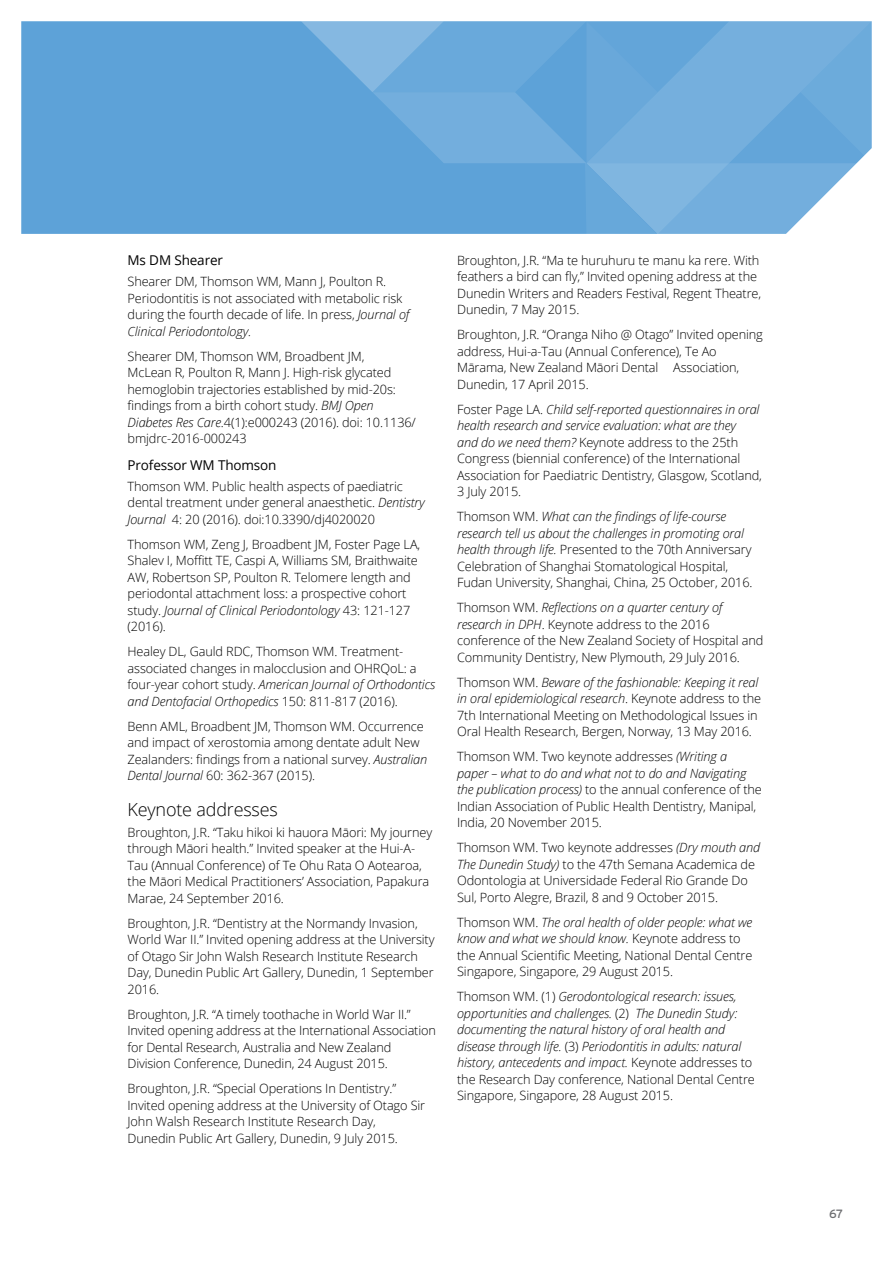
<style>
.page{position:relative;width:893px;height:1263px;background:#fff}
.page>*{position:absolute;margin:0;border:0;box-sizing:border-box;transform-origin:0 0}
.t1{font:300 18px "Open Sans";letter-spacing:-.01em;color:#000}
.t2{font:13.5px "Open Sans";letter-spacing:-.01em;color:#000}
.t3{font:300 12.75px/16.5px "Open Sans";letter-spacing:-.01em;color:#000}
.t4{font:italic 300 12.75px/16.5px "Open Sans";letter-spacing:-.01em;color:#000}
.t5{font:12px "Interstate";color:#6d6e71}
.s1{font-style:italic}
.s2{font-style:normal}
</style>
<div class="page">
<div style="left:21px;top:21px;width:280px;height:213px;background:#5da2d8"></div>
<svg style="left:301px;top:21px;width:571px;height:213px"></svg>
<p class="t2" style="left:128px;top:251px;width:97px">Ms DM Shearer</p>
<p class="t3" style="left:128px;top:273px;width:283px">Shearer DM, Thomson WM, Mann J, Poulton R.<br>Periodontitis is not associated with metabolic risk during the fourth decade of life. In press, <span class="s1">Journal of Clinical Periodontology.</span></p>
<p class="t3" style="left:128px;top:347px;width:290px">Shearer DM, Thomson WM, Broadbent JM,<br>McLean R, Poulton R, Mann J. High-risk glycated hemoglobin trajectories established by mid-20s: findings from a birth cohort study. <span class="s1">BMJ Open Diabetes Res Care</span>.4(1):e000243 (2016). doi: 10.1136/ bmjdrc-2016-000243</p>
<p class="t2" style="left:128px;top:456px;width:150px">Professor WM Thomson</p>
<p class="t3" style="left:128px;top:477px;width:299px">Thomson WM. Public health aspects of paediatric dental treatment under general anaesthetic. <span class="s1">Dentistry<br>Journal</span> 4: 20 (2016). doi:10.3390/dj4020020</p>
<p class="t3" style="left:128px;top:535px;width:294px">Thomson WM, Zeng J, Broadbent JM, Foster Page LA, Shalev I, Moffitt TE, Caspi A, Williams SM, Braithwaite AW, Robertson SP, Poulton R. Telomere length and periodontal attachment loss: a prospective cohort study. <span class="s1">Journal of Clinical Periodontology</span> 43: 121-127 (2016).</p>
<p class="t3" style="left:128px;top:643px;width:309px">Healey DL, Gauld RDC, Thomson WM. Treatment&shy;associated changes in malocclusion and OHRQoL: a four-year cohort study. <span class="s1">American Journal of Orthodontics and Dentofacial Orthopedics</span> 150: 811-817 (2016).</p>
<p class="t3" style="left:128px;top:717px;width:301px">Benn AML, Broadbent JM, Thomson WM. Occurrence and impact of xerostomia among dentate adult New Zealanders: findings from a national survey. <span class="s1">Australian Dental Journal</span> 60: 362-367 (2015).</p>
<h1 class="t1" style="left:128px;top:797px;width:152px">Keynote addresses</h1>
<p class="t3" style="left:128px;top:824px;width:306px">Broughton, J.R. “Taku hikoi ki hauora Māori: My journey through Māori health.” Invited speaker at the Hui-A-Tau (Annual Conference) of Te Ohu Rata O Aotearoa, the Māori Medical Practitioners’ Association, Papakura Marae, 24 September 2016.</p>
<p class="t3" style="left:128px;top:915px;width:309px">Broughton, J.R. “Dentistry at the Normandy Invasion, World War II.” Invited opening address at the University of Otago Sir John Walsh Research Institute Research Day, Dunedin Public Art Gallery, Dunedin, 1 September 2016.</p>
<p class="t3" style="left:128px;top:1006px;width:310px">Broughton, J.R. “A timely toothache in World War II.” Invited opening address at the International Association for Dental Research, Australia and New Zealand Division Conference, Dunedin, 24 August 2015.</p>
<p class="t3" style="left:128px;top:1080px;width:299px">Broughton, J.R. “Special Operations In Dentistry.” Invited opening address at the University of Otago Sir John Walsh Research Institute Research Day, Dunedin Public Art Gallery, Dunedin, 9 July 2015.</p>
<p class="t3" style="left:457px;top:252px;width:306px">Broughton, J.R. “Ma te huruhuru te manu ka rere. With feathers a bird can fly,” Invited opening address at the Dunedin Writers and Readers Festival, Regent Theatre, Dunedin, 7 May 2015.</p>
<p class="t3" style="left:457px;top:326px;width:307px">Broughton, J.R. “Oranga Niho @ Otago” Invited opening address, Hui-a-Tau (Annual Conference), Te Ao Mārama, New Zealand Māori Dental Association, Dunedin, 17 April 2015.</p>
<p class="t3" style="left:457px;top:401px;width:306px">Foster Page LA. <span class="s1">Child self-reported questionnaires in oral health research and service evaluation: what are they<br>and do we need them?</span> Keynote address to the 25th Congress (biennial conference) of the International Association for Paediatric Dentistry, Glasgow, Scotland, 3 July 2015.</p>
<p class="t3" style="left:457px;top:508px;width:297px">Thomson WM. <span class="s1">What can the findings of life-course research tell us about the challenges in promoting oral health through life.</span> Presented to the 70th Anniversary Celebration of Shanghai Stomatological Hospital, Fudan University, Shanghai, China, 25 October, 2016.</p>
<p class="t3" style="left:457px;top:599px;width:308px">Thomson WM. <span class="s1">Reflections on a quarter century of research in DPH</span>. Keynote address to the 2016 conference of the New Zealand Society of Hospital and Community Dentistry, New Plymouth, 29 July 2016.</p>
<p class="t3" style="left:457px;top:674px;width:306px">Thomson WM. <span class="s1">Beware of the fashionable: Keeping it real in oral epidemiological research</span>. Keynote address to the 7th International Meeting on Methodological Issues in Oral Health Research, Bergen, Norway, 13 May 2016.</p>
<p class="t3" style="left:457px;top:748px;width:306px">Thomson WM. Two keynote addresses <span class="s1">(Writing a<br>paper – what to do and what not to do and Navigating the publication process)</span> to the annual conference of the Indian Association of Public Health Dentistry, Manipal, India, 20 November 2015.</p>
<p class="t3" style="left:457px;top:839px;width:305px">Thomson WM. Two keynote addresses <span class="s1">(Dry mouth and The Dunedin Study)</span> to the 47th Semana Academica de Odontologia at Universidade Federal Rio Grande Do Sul, Porto Alegre, Brazil, 8 and 9 October 2015.</p>
<p class="t3" style="left:457px;top:914px;width:297px">Thomson WM. <span class="s1">The oral health of older people: what we know and what we should know.</span> Keynote address to the Annual Scientific Meeting, National Dental Centre Singapore, Singapore, 29 August 2015.</p>
<p class="t4" style="left:457px;top:988px;width:299px"><span class="s2">Thomson WM. (1)</span> Gerodontological research: issues, opportunities and challenges. <span class="s2">(2)</span> The Dunedin Study: documenting the natural history of oral health and disease through life. <span class="s2">(3)</span> Periodontitis in adults: natural history, antecedents and impact. <span class="s2">Keynote addresses to the Research Day conference, National Dental Centre Singapore, Singapore, 28 August 2015.</span></p>
<p class="t5" style="left:829px;top:1207px;width:16px">67</p>
</div>
